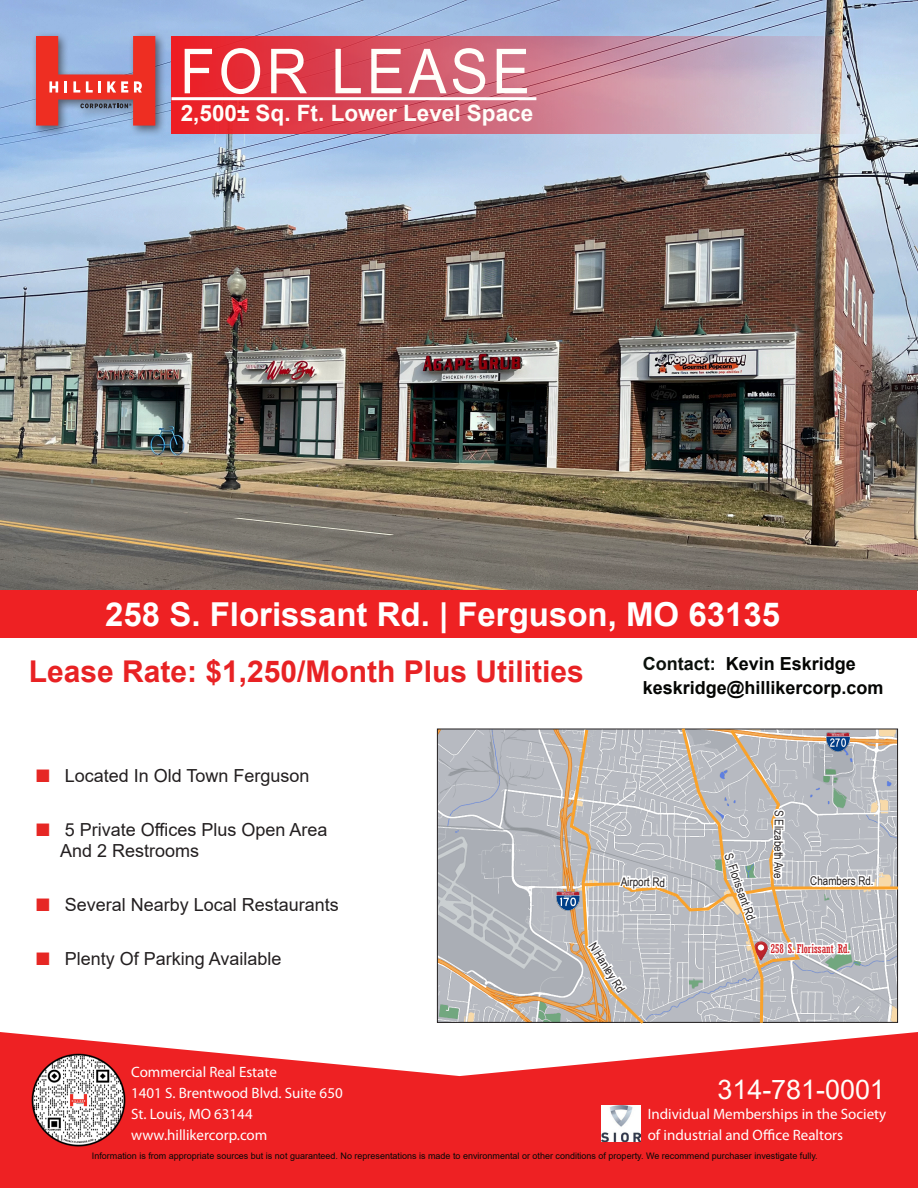
<style>
.page{position:relative;width:918px;height:1188px;background:#fff}
.page>*{position:absolute;margin:0;border:0;box-sizing:border-box;transform-origin:0 0}
.t1{font:62.1px "Arial";letter-spacing:.07em;color:#fffefa;scale:.91 1}
.t2{font:700 33px "Arial";color:#fff}
.Text{font:700 30px "Arial";color:#e82224}
.t3{font:27px "Arial";color:#fffefa}
.t4{font:700 22.5px "Arial";color:#fffefa}
.t5{font:18px "Arial";color:#231f20}
.Text-2{font:700 18px "Arial";color:#040503}
.Text-3{font:15px "Myriad Pro";color:#fff}
.t6{font:12px "Arial Narrow";color:#231f20}
.t7{font:condensed 12px "Rockwell";color:#cf2026}
.t8{font:9px "Arial";color:#050706}
.s1{color:#0b110c}
.s2{color:#e62724}
</style>
<div class="page">
<svg style="left:0;top:1032px;width:918px;height:156px;background:#f03f40"></svg>
<img style="left:30px;top:1052px;width:96px;height:96px">
<img style="left:601px;top:1112px;width:39px;height:30px">
<img style="left:0;top:0;width:918px;height:590px">
<div style="left:0;top:590px;width:916px;height:48px;background:#ee2123"></div>
<div style="left:31px;top:31px;width:136px;height:106px;background:#231f20;opacity:.61"></div>
<svg style="left:36px;top:36px;width:119px;height:90px;background:#c26e7a"></svg>
<svg style="left:172px;top:36px;width:691px;height:97px;background:#d07382"></svg>
<hr style="left:172px;top:97px;width:364px;height:3px;background:#fff">
<img style="left:439px;top:731px;width:129px;height:290px">
<img style="left:556px;top:892px;width:12px;height:19px">
<svg style="left:568px;top:728px;width:333px;height:384px;background:#caa"></svg>
<p class="t1" style="left:180px;top:29px;width:386px">FOR LEASE</p>
<p class="t4" style="left:181px;top:97px;width:354px">2,500± Sq. Ft. Lower Level Space</p>
<p class="t2" style="left:105px;top:591px;width:676px">258 S. Florissant Rd. | Ferguson, MO 63135</p>
<p class="Text-2" style="left:643px;top:651px;width:215px"><span class="s1">Contact:</span> Kevin Eskridge</p>
<p class="Text-2" style="left:643px;top:675px;width:242px">keskridge@hillikercorp.com</p>
<p class="Text" style="left:29px;top:650px;width:557px">Lease Rate: $1,250/Month Plus Utilities</p>
<p class="t5" style="left:36px;top:764px;width:275px"><span class="s2">■</span> Located In Old Town Ferguson</p>
<p class="t5" style="left:36px;top:818px;width:293px"><span class="s2">■</span> 5 Private Offices Plus Open Area</p>
<p class="t5" style="left:60px;top:839px;width:141px">And 2 Restrooms</p>
<p class="t5" style="left:36px;top:893px;width:304px"><span class="s2">■</span> Several Nearby Local Restaurants</p>
<p class="t5" style="left:36px;top:947px;width:247px"><span class="s2">■</span> Plenty Of Parking Available</p>
<p class="Text-3" style="left:131px;top:1063px;width:147px">Commercial Real Estate</p>
<p class="Text-3" style="left:131px;top:1084px;width:213px">1401 S. Brentwood Blvd. Suite 650</p>
<p class="Text-3" style="left:131px;top:1105px;width:123px">St. Louis, MO 63144</p>
<p class="Text-3" style="left:131px;top:1126px;width:138px">www.hillikercorp.com</p>
<p class="t6" style="left:788px;top:810px;width:70px;rotate:90deg">S Elizabeth Ave</p>
<p class="t6" style="left:736px;top:851px;width:74px;rotate:70deg">S. Florissant Rd.</p>
<p class="t6" style="left:621px;top:873px;width:46px;rotate:1deg">Airport Rd</p>
<p class="t6" style="left:810px;top:872px;width:65px">Chambers Rd.</p>
<p class="t6" style="left:599px;top:939px;width:57px;rotate:57deg">N Hanley Rd</p>
<p class="t7" style="left:771px;top:942px;width:81px">258 S. Florissant Rd.</p>
<p class="t3" style="left:717px;top:1071px;width:169px">314-781-0001</p>
<p class="Text-3" style="left:648px;top:1104px;width:240px">Individual Memberships in the Society</p>
<p class="Text-3" style="left:648px;top:1125px;width:197px">of industrial and Office Realtors</p>
<p class="t8" style="left:92px;top:1150px;width:727px">Information is from appropriate sources but is not guaranteed. No representations is made to environmental or other conditions of property. We recommend purchaser investigate fully.</p>
</div>
